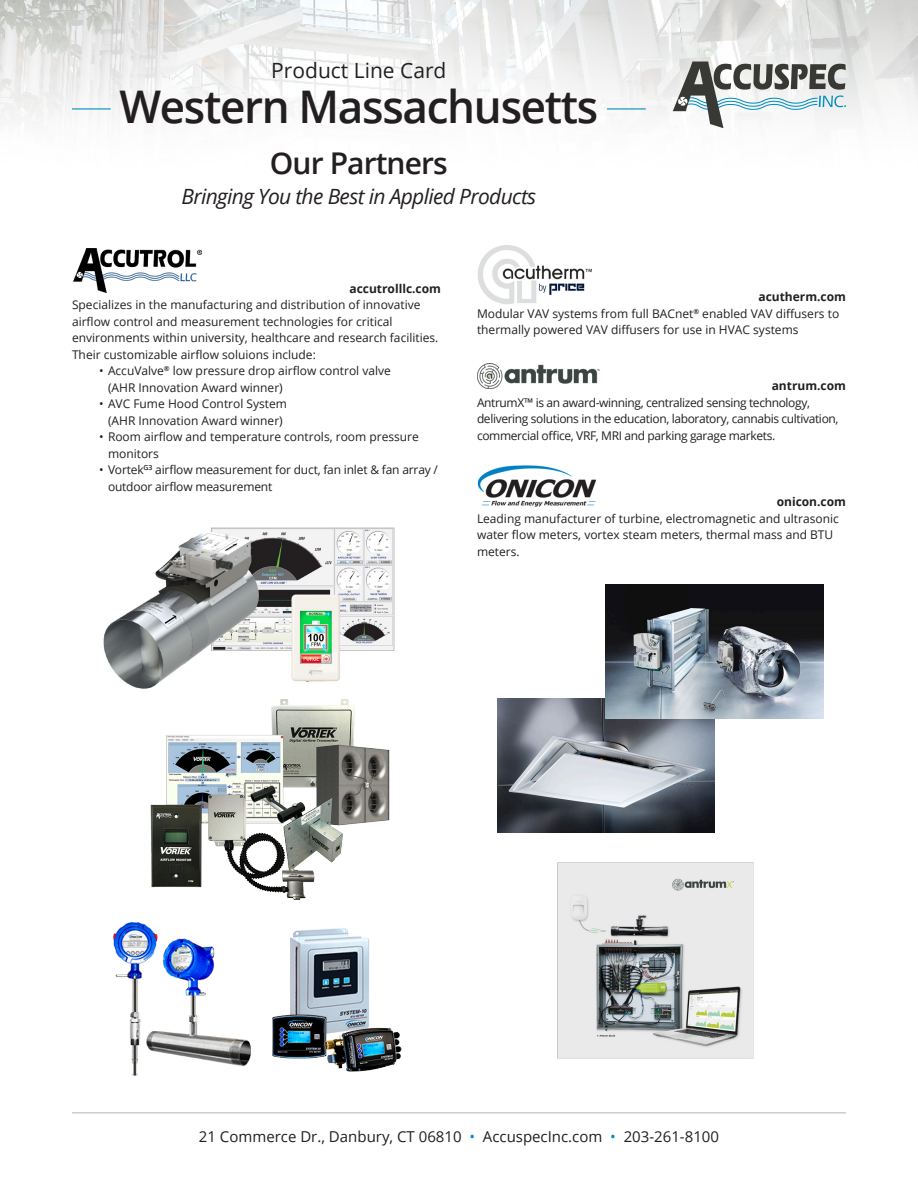
<style>
.page{position:relative;width:918px;height:1188px;background:#fff}
.page>*{position:absolute;margin:0;border:0;box-sizing:border-box;transform-origin:0 0}
.t1{font:600 45px "Open Sans";letter-spacing:-.03em;color:#231f20}
.t2{font:600 30px "Open Sans";letter-spacing:-.03em;color:#231f20}
.t3{font:italic 21px "Open Sans";letter-spacing:-.03em;color:#231f20}
.t4{font:21px "Open Sans";color:#231f20}
.t5{font:15px "Open Sans";color:#231f20}
.Body{font:12px/16.5px "Open Sans";color:#231f20}
.Body-2{font:12px/16.5px "Open Sans";letter-spacing:-.03em;color:#231f20}
.t6{font:700 12px "Open Sans";color:#231f20}
.s1{color:#008ec1}
</style>
<div class="page">
<img style="left:0;top:0;width:917px;height:129px">
<svg style="left:673px;top:62px;width:173px;height:66px"></svg>
<hr style="left:72px;top:1112px;width:774px;height:1px;background:#bcbdc0">
<hr style="left:72px;top:108px;width:39px;height:2px;background:#008ec1">
<hr style="left:607px;top:108px;width:39px;height:2px;background:#008ec1">
<img style="left:74px;top:249px;width:128px;height:44px">
<img style="left:478px;top:245px;width:114px;height:59px">
<img style="left:477px;top:363px;width:122px;height:26px">
<img style="left:477px;top:465px;width:119px;height:41px">
<img style="left:113px;top:922px;width:138px;height:154px">
<img style="left:272px;top:928px;width:130px;height:144px">
<img style="left:497px;top:698px;width:218px;height:135px">
<img style="left:606px;top:585px;width:217px;height:134px">
<img style="left:103px;top:527px;width:292px;height:162px">
<img style="left:151px;top:687px;width:240px;height:213px">
<img style="left:557px;top:862px;width:197px;height:197px">
<p class="t4" style="left:271px;top:56px;width:177px">Product Line Card</p>
<p class="t1" style="left:119px;top:75px;width:481px">Western Massachusetts</p>
<p class="t2" style="left:270px;top:142px;width:179px">Our Partners</p>
<p class="t3" style="left:181px;top:182px;width:356px">Bringing You the Best in Applied Products</p>
<p class="t6" style="left:349px;top:280px;width:93px">accutrolllc.com</p>
<p class="Body" style="left:72px;top:296px;width:368px">Specializes in the manufacturing and distribution of innovative airflow control and measurement technologies for critical environments within university, healthcare and research facilities.<br>Their customizable airflow soluions include:</p>
<p class="Body" style="left:108px;top:362px;width:284px;text-indent:-9px">• AccuValve<sup>®</sup> low pressure drop airflow control valve (AHR Innovation Award winner)</p>
<p class="Body" style="left:99px;top:395px;width:190px;text-align:center">• AVC Fume Hood Control System (AHR Innovation Award winner)</p>
<p class="Body" style="left:108px;top:428px;width:312px;text-indent:-9px">• Room airflow and temperature controls, room pressure monitors</p>
<p class="Body" style="left:108px;top:461px;width:332px;text-indent:-9px">• Vortek<sup>G3</sup> airflow measurement for duct, fan inlet &amp; fan array / outdoor airflow measurement</p>
<p class="t6" style="left:758px;top:288px;width:89px">acutherm.com</p>
<p class="Body" style="left:477px;top:305px;width:364px">Modular VAV systems from full BACnet<sup>®</sup> enabled VAV diffusers to thermally powered VAV diffusers for use in HVAC systems</p>
<p class="t6" style="left:772px;top:378px;width:76px">antrum.com</p>
<p class="Body-2" style="left:477px;top:394px;width:363px">AntrumX™ is an award-winning, centralized sensing technology, delivering solutions in the education, laboratory, cannabis cultivation, commercial office, VRF, MRI and parking garage markets.</p>
<p class="t6" style="left:777px;top:494px;width:71px">onicon.com</p>
<p class="Body" style="left:477px;top:510px;width:363px">Leading manufacturer of turbine, electromagnetic and ultrasonic water flow meters, vortex steam meters, thermal mass and BTU meters.</p>
<p class="t5" style="left:199px;top:1126px;width:522px">21 Commerce Dr., Danbury, CT 06810 <span class="s1">•</span> AccuspecInc.com <span class="s1">•</span> 203-261-8100</p>
</div>
